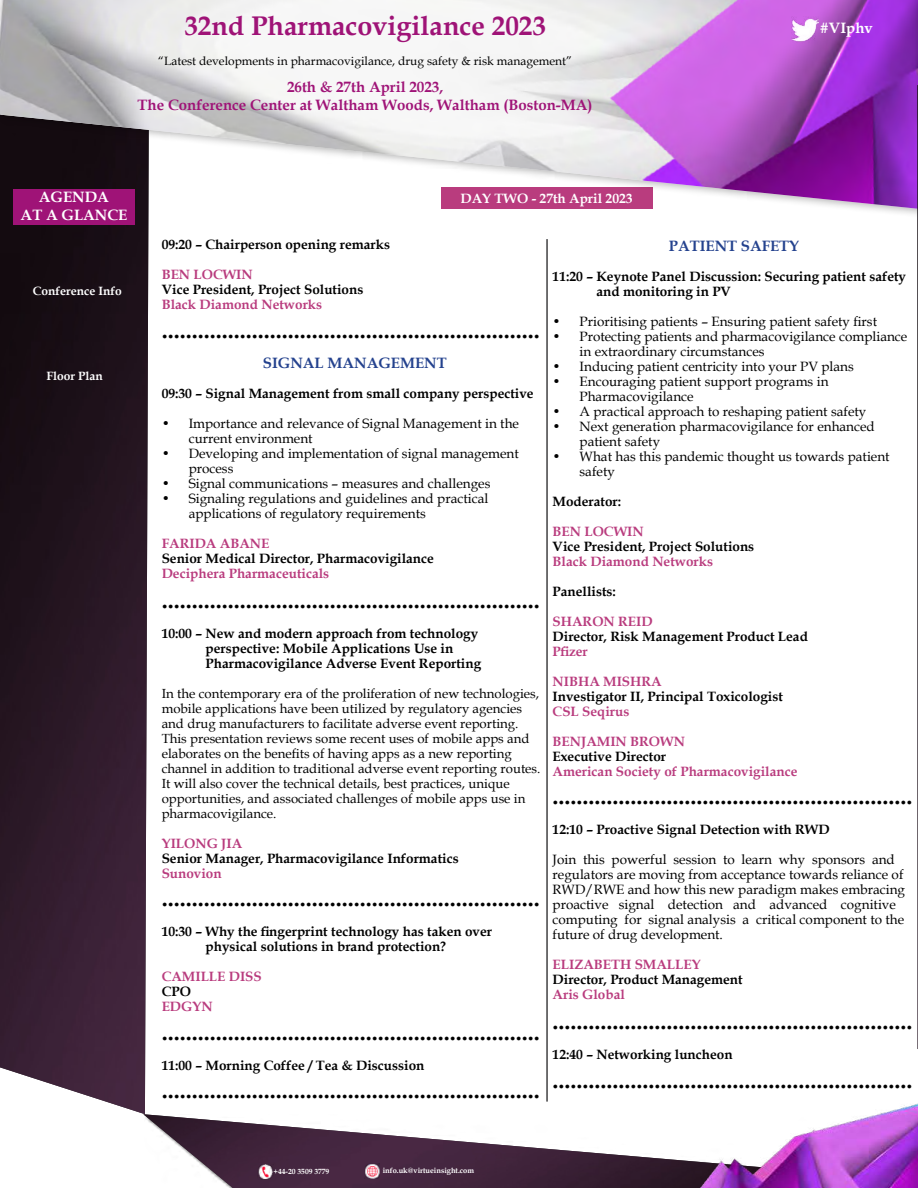
<style>
.page{position:relative;width:918px;height:1188px;background:#fff}
.page>*{position:absolute;margin:0;border:0;box-sizing:border-box;transform-origin:0 0}
.t1{font:700 27px "Book Antiqua";color:#9f1377}
.t2{font:700 24px "Book Antiqua";color:#000}
.t3{font:700 15px/18px "Book Antiqua";color:#9f1377;text-align:center}
.t4{font:700 15px "Book Antiqua";color:#24428e}
.t5{font:700 15px "Book Antiqua";color:#fff}
.t6{font:13.5px/15px "Book Antiqua";color:#000}
.t7{font:700 13.5px/15px "Book Antiqua";color:#000}
.t8{font:700 13.5px "Book Antiqua";color:#b93c7e}
.t9{font:700 13.5px "Book Antiqua";color:#fff}
.t10{font:13.2px/15px "Book Antiqua";color:#000}
.t11{font:12px "Book Antiqua";color:#000}
.t12{font:700 12px "Book Antiqua";color:#fff}
.t13{font:700 7.5px "Book Antiqua";color:#fff}
</style>
<div class="page">
<img style="left:143px;top:1114px;width:534px;height:74px">
<img style="left:0;top:220px;width:149px;height:894px">
<div style="left:14px;top:189px;width:121px;height:36px;background:#9f1377"></div>
<img style="left:677px;top:1103px;width:241px;height:85px">
<img style="left:364px;top:1163px;width:16px;height:16px">
<img style="left:258px;top:1164px;width:15px;height:16px">
<div style="left:0;top:0;width:918px;height:220px;background:#000;opacity:.3"></div>
<img style="left:0;top:0;width:911px;height:209px">
<hr style="left:546px;top:239px;width:2px;height:863px;background:#414042">
<img style="left:917px;top:231px;width:1px;height:818px">
<div style="left:911px;top:0;width:7px;height:231px;background:#000;opacity:.3"></div>
<svg style="left:917px;top:171px;width:1px;height:50px"></svg>
<img style="left:917px;top:0;width:1px;height:171px">
<img style="left:792px;top:16px;width:27px;height:27px">
<h1 class="t1" style="left:184px;top:7px;width:363px">32nd Pharmacovigilance 2023</h1>
<p class="t5" style="left:820px;top:18px;width:55px">#VIphv</p>
<p class="t11" style="left:158px;top:53px;width:416px">“Latest developments in pharmacovigilance, drug safety &amp; risk management”</p>
<p class="t3" style="left:138px;top:78px;width:456px">26th &amp; 27th April 2023,<br>The Conference Center at Waltham Woods, Waltham (Boston-MA)</p>
<p class="t5" style="left:39px;top:187px;width:71px">AGENDA</p>
<p class="t9" style="left:460px;top:189px;width:174px">DAY TWO - 27th April 2023</p>
<p class="t5" style="left:21px;top:205px;width:108px">AT A GLANCE</p>
<p class="t7" style="left:162px;top:237px;width:230px">09:20 – Chairperson opening remarks</p>
<p class="t8" style="left:162px;top:266px;width:93px">BEN LOCWIN</p>
<p class="t7" style="left:162px;top:282px;width:203px">Vice President, Project Solutions</p>
<p class="t8" style="left:162px;top:296px;width:162px">Black Diamond Networks</p>
<h2 class="t2" style="left:162px;top:313px;width:379px">...............................................................</h2>
<p class="t4" style="left:263px;top:353px;width:185px">SIGNAL MANAGEMENT</p>
<p class="t7" style="left:162px;top:386px;width:373px">09:30 – Signal Management from small company perspective</p>
<p class="t6" style="left:189px;top:416px;width:332px;text-indent:-27px">• Importance and relevance of Signal Management in the current environment</p>
<p class="t6" style="left:189px;top:446px;width:332px;text-indent:-27px">• Developing and implementation of signal management process</p>
<p class="t6" style="left:162px;top:476px;width:330px">• Signal communications – measures and challenges</p>
<p class="t6" style="left:189px;top:491px;width:301px;text-indent:-27px">• Signaling regulations and guidelines and practical applications of regulatory requirements</p>
<p class="t8" style="left:162px;top:534px;width:109px">FARIDA ABANE</p>
<p class="t7" style="left:162px;top:551px;width:274px">Senior Medical Director, Pharmacovigilance</p>
<p class="t8" style="left:162px;top:564px;width:169px">Deciphera Pharmaceuticals</p>
<h2 class="t2" style="left:162px;top:583px;width:379px">...............................................................</h2>
<p class="t7" style="left:206px;top:626px;width:277px;text-indent:-44px">10:00 – New and modern approach from technology perspective: Mobile Applications Use in<br>Pharmacovigilance Adverse Event Reporting</p>
<p class="t10" style="left:162px;top:686px;width:380px">In the contemporary era of the proliferation of new technologies, mobile applications have been utilized by regulatory agencies and drug manufacturers to facilitate adverse event reporting.<br>This presentation reviews some recent uses of mobile apps and elaborates on the benefits of having apps as a new reporting channel in addition to traditional adverse event reporting routes.<br>It will also cover the technical details, best practices, unique opportunities, and associated challenges of mobile apps use in pharmacovigilance.</p>
<p class="t8" style="left:162px;top:834px;width:82px">YILONG JIA</p>
<p class="t7" style="left:162px;top:851px;width:298px">Senior Manager, Pharmacovigilance Informatics</p>
<p class="t8" style="left:162px;top:864px;width:62px">Sunovion</p>
<h2 class="t2" style="left:162px;top:882px;width:379px">...............................................................</h2>
<p class="t7" style="left:162px;top:924px;width:332px;text-align:center">10:30 – Why the fingerprint technology has taken over physical solutions in brand protection?</p>
<p class="t8" style="left:162px;top:968px;width:102px">CAMILLE DISS</p>
<p class="t7" style="left:162px;top:984px;width:31px">CPO</p>
<p class="t8" style="left:162px;top:998px;width:52px">EDGYN</p>
<h2 class="t2" style="left:162px;top:1015px;width:379px">...............................................................</h2>
<p class="t7" style="left:162px;top:1058px;width:264px">11:00 – Morning Coffee / Tea &amp; Discussion</p>
<h2 class="t2" style="left:162px;top:1074px;width:379px">...............................................................</h2>
<p class="t4" style="left:669px;top:235px;width:132px">PATIENT SAFETY</p>
<p class="t7" style="left:596px;top:268px;width:311px;text-indent:-44px">11:20 – Keynote Panel Discussion: Securing patient safety and monitoring in PV</p>
<p class="t6" style="left:553px;top:313px;width:326px">• Prioritising patients – Ensuring patient safety first</p>
<p class="t6" style="left:580px;top:328px;width:329px;text-indent:-27px">• Protecting patients and pharmacovigilance compliance in extraordinary circumstances</p>
<p class="t6" style="left:553px;top:358px;width:303px">• Inducing patient centricity into your PV plans</p>
<p class="t6" style="left:580px;top:373px;width:250px;text-indent:-27px">• Encouraging patient support programs in<br>Pharmacovigilance</p>
<p class="t6" style="left:553px;top:403px;width:315px">• A practical approach to reshaping patient safety</p>
<p class="t6" style="left:580px;top:418px;width:297px;text-indent:-27px">• Next generation pharmacovigilance for enhanced patient safety</p>
<p class="t6" style="left:580px;top:448px;width:312px;text-indent:-27px">• What has this pandemic thought us towards patient safety</p>
<p class="t7" style="left:553px;top:493px;width:70px">Moderator:</p>
<p class="t8" style="left:553px;top:522px;width:93px">BEN LOCWIN</p>
<p class="t7" style="left:553px;top:538px;width:203px">Vice President, Project Solutions</p>
<p class="t8" style="left:553px;top:552px;width:162px">Black Diamond Networks</p>
<p class="t7" style="left:553px;top:583px;width:65px">Panellists:</p>
<p class="t8" style="left:553px;top:612px;width:102px">SHARON REID</p>
<p class="t7" style="left:553px;top:628px;width:257px">Director, Risk Management Product Lead</p>
<p class="t8" style="left:553px;top:642px;width:37px">Pfizer</p>
<p class="t8" style="left:553px;top:672px;width:111px">NIBHA MISHRA</p>
<p class="t7" style="left:553px;top:688px;width:232px">Investigator II, Principal Toxicologist</p>
<p class="t8" style="left:553px;top:702px;width:78px">CSL Seqirus</p>
<p class="t8" style="left:553px;top:732px;width:134px">BENJAMIN BROWN</p>
<p class="t7" style="left:553px;top:748px;width:115px">Executive Director</p>
<p class="t8" style="left:553px;top:762px;width:246px">American Society of Pharmacovigilance</p>
<h2 class="t2" style="left:553px;top:780px;width:362px">............................................................</h2>
<p class="t7" style="left:553px;top:822px;width:279px">12:10 – Proactive Signal Detection with RWD</p>
<p class="t6" style="left:553px;top:852px;width:354px">Join this powerful session to learn why sponsors and regulators are moving from acceptance towards reliance of RWD/RWE and how this new paradigm makes embracing proactive signal detection and advanced cognitive computing for signal analysis a critical component to the future of drug development.</p>
<p class="t8" style="left:553px;top:955px;width:150px">ELIZABETH SMALLEY</p>
<p class="t7" style="left:553px;top:972px;width:192px">Director, Product Management</p>
<p class="t8" style="left:553px;top:985px;width:74px">Aris Global</p>
<h2 class="t2" style="left:553px;top:1005px;width:362px">............................................................</h2>
<p class="t7" style="left:553px;top:1047px;width:181px">12:40 – Networking luncheon</p>
<h2 class="t2" style="left:553px;top:1063px;width:362px">............................................................</h2>
<p class="t12" style="left:33px;top:283px;width:91px">Conference Info</p>
<p class="t12" style="left:46px;top:368px;width:58px">Floor Plan</p>
<p class="t13" style="left:274px;top:1167px;width:57px">+44-20 3509 3779</p>
<p class="t13" style="left:383px;top:1165px;width:93px">info.uk@virtueinsight.com</p>
</div>
